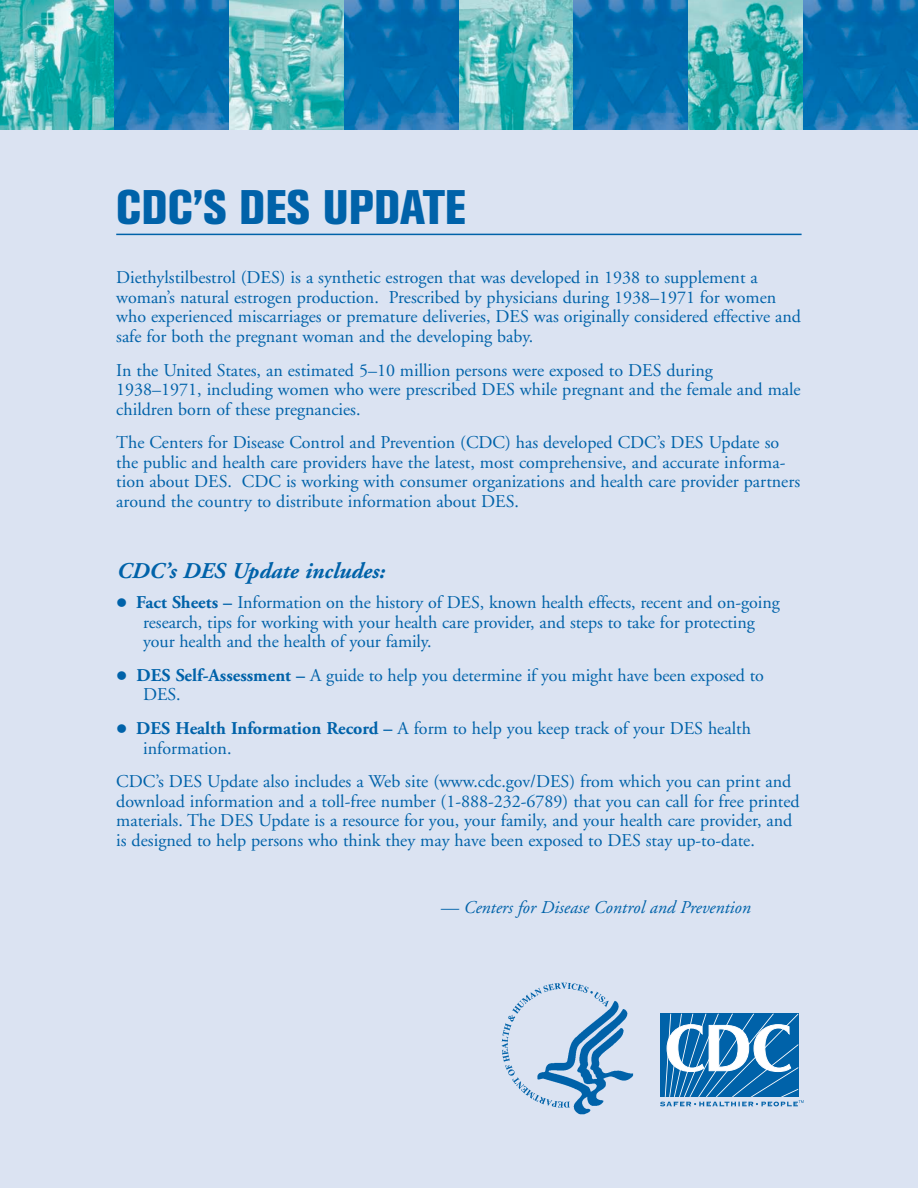
<style>
.page{position:relative;width:918px;height:1188px;background:#dbe3f2}
.page>*{position:absolute;margin:0;border:0;box-sizing:border-box;transform-origin:0 0}
.t1{font:800 condensed 48px "Akzidenz Grotesk BE";letter-spacing:.005em;color:#0062a9}
.t2{font:italic 700 22.5px "Adobe Garamond";color:#0062a9}
.t3{font:18px/19.5px "Adobe Garamond";color:#0062a9}
.t4{font:italic 18px "Adobe Garamond";color:#0062a9}
.s1{font-weight:700}
</style>
<div class="page">
<svg style="left:660px;top:1014px;width:144px;height:93px;background:#5294c4"></svg>
<img style="left:501px;top:982px;width:133px;height:133px">
<img style="left:0;top:0;width:115px;height:130px">
<svg style="left:115px;top:0;width:115px;height:130px;background:#0b71b2"></svg>
<svg style="left:230px;top:0;width:114px;height:130px;background:#70c3c2"></svg>
<svg style="left:344px;top:0;width:115px;height:130px;background:#0970b1"></svg>
<svg style="left:459px;top:0;width:115px;height:130px;background:#7ac6c6"></svg>
<svg style="left:574px;top:0;width:115px;height:130px;background:#0a70b2"></svg>
<svg style="left:689px;top:0;width:114px;height:130px;background:#52b8b7"></svg>
<svg style="left:803px;top:0;width:115px;height:130px;background:#0970b2"></svg>
<hr style="left:116px;top:234px;width:686px;height:1px;background:#0062a9">
<h1 class="t1" style="left:116px;top:190px;width:351px">CDC’S DES UPDATE</h1>
<p class="t3" style="left:116px;top:270px;width:686px">Diethylstilbestrol (DES) is a synthetic estrogen that was developed in 1938 to supplement a woman’s natural estrogen production. Prescribed by physicians during 1938–1971 for women who experienced miscarriages or premature deliveries, DES was originally considered effective and safe for both the pregnant woman and the developing baby.</p>
<p class="t3" style="left:116px;top:362px;width:686px">In the United States, an estimated 5–10 million persons were exposed to DES during<br>1938–1971, including women who were prescribed DES while pregnant and the female and male children born of these pregnancies.</p>
<p class="t3" style="left:116px;top:434px;width:685px">The Centers for Disease Control and Prevention (CDC) has developed CDC’s DES Update so the public and health care providers have the latest, most comprehensive, and accurate informa&shy;tion about DES. CDC is working with consumer organizations and health care provider partners around the country to distribute information about DES.</p>
<p class="t2" style="left:116px;top:561px;width:270px">CDC’s DES Update includes:</p>
<p class="t3" style="left:143px;top:595px;width:638px;text-indent:-7px"><span class="s1">Fact Sheets –</span> Information on the history of DES, known health effects, recent and on-going research, tips for working with your health care provider, and steps to take for protecting your health and the health of your family.</p>
<p class="t3" style="left:143px;top:667px;width:622px;text-indent:-7px"><span class="s1">DES Self-Assessment –</span> A guide to help you determine if you might have been exposed to<br>DES.</p>
<p class="t3" style="left:143px;top:720px;width:609px;text-indent:-7px"><span class="s1">DES Health Information Record –</span> A form to help you keep track of your DES health information.</p>
<p class="t3" style="left:116px;top:773px;width:685px">CDC’s DES Update also includes a Web site (www.cdc.gov/DES) from which you can print and download information and a toll-free number (1-888-232-6789) that you can call for free printed materials. The DES Update is a resource for you, your family, and your health care provider, and is designed to help persons who think they may have been exposed to DES stay up-to-date.</p>
<p class="t4" style="left:440px;top:900px;width:312px">— Centers for Disease Control and Prevention</p>
</div>
